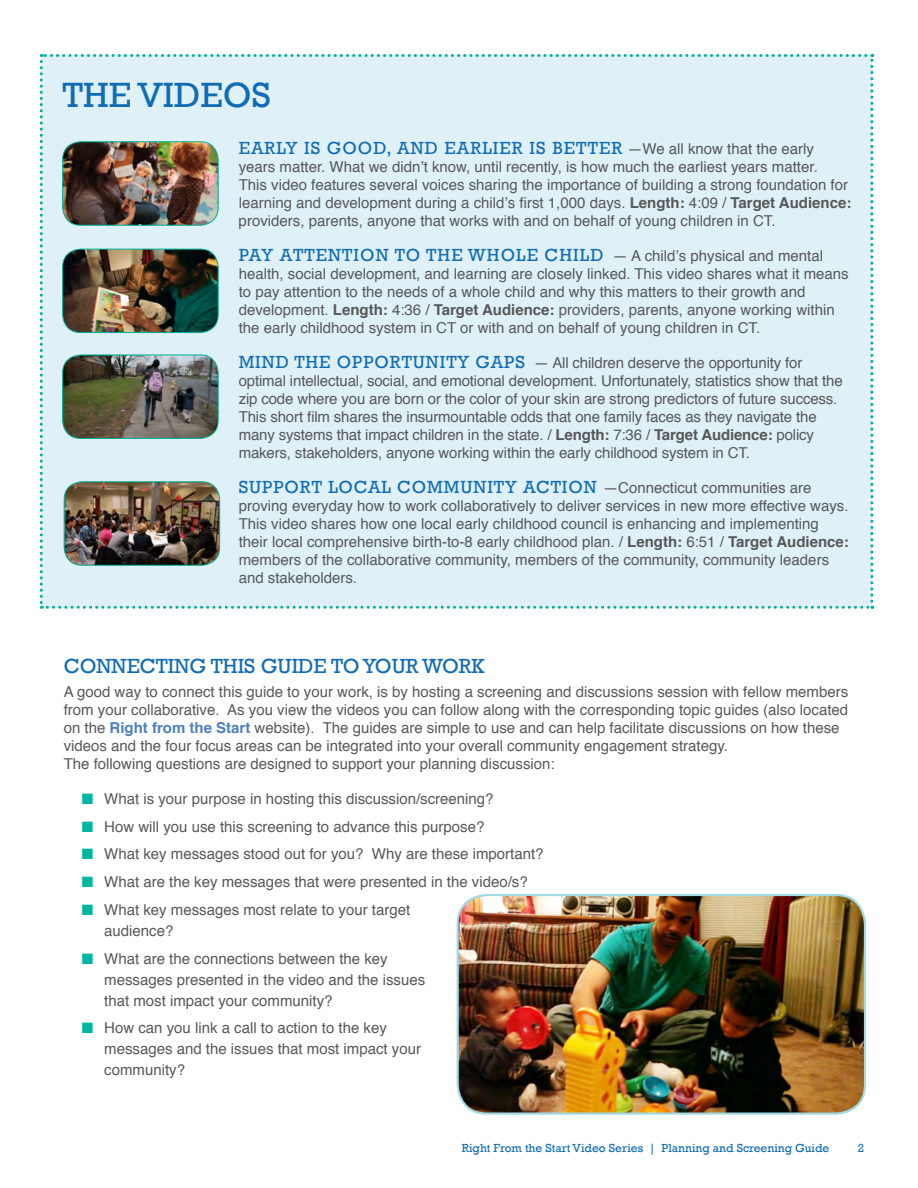
<style>
.page{position:relative;width:918px;height:1188px;background:#fff}
.page>*{position:absolute;margin:0;border:0;box-sizing:border-box;transform-origin:0 0}
.t1{font:36px "Rockwell";color:#116cb6}
.t2{font:21px "Rockwell";color:#116cb6}
.t3{font:18px "Rockwell";letter-spacing:.06em;color:#116cb6}
.t4{font:15px/18px "Helvetica";color:#57585a}
.t5{font:12px "Rockwell";color:#116cb6}
.s1{font-family:"Helvetica";font-size:15px;color:#57585a}
.s2{font-weight:700}
.s3{font-family:"Rockwell";font-size:18px;color:#116cb6}
.s4{font-weight:700;color:#4e7fc1}
.s5{color:#00b69f}
</style>
<div class="page">
<div style="left:40px;top:54px;width:833px;height:555px;background:#dff1f6"></div>
<img style="left:63px;top:142px;width:155px;height:83px">
<div style="left:62px;top:141px;width:157px;height:85px;border:1px solid #00b097;border-radius:18px"></div>
<img style="left:63px;top:249px;width:155px;height:84px">
<div style="left:62px;top:249px;width:157px;height:84px;border:1px solid #00b097;border-radius:18px"></div>
<img style="left:63px;top:355px;width:155px;height:83px">
<div style="left:62px;top:355px;width:157px;height:84px;border:1px solid #00b097;border-radius:18px"></div>
<img style="left:64px;top:482px;width:156px;height:83px">
<div style="left:64px;top:481px;width:156px;height:85px;border:1px solid #00b097;border-radius:18px"></div>
<img style="left:458px;top:895px;width:407px;height:219px">
<div style="left:457px;top:894px;width:409px;height:221px;border:2px solid #a0d8e5;border-radius:29px"></div>
<p class="t1" style="left:63px;top:74px;width:210px">THE VIDEOS</p>
<p class="t3" style="left:239px;top:137px;width:577px">EARLY IS GOOD, AND EARLIER IS BETTER <span class="s1">—We all know that the early</span></p>
<p class="t4" style="left:239px;top:158px;width:614px">years matter. What we didn’t know, until recently, is how much the earliest years matter.<br>This video features several voices sharing the importance of building a strong foundation for learning and development during a child’s first 1,000 days. <span class="s2">Length:</span> 4:09 / <span class="s2">Target Audience: </span>providers, parents, anyone that works with and on behalf of young children in CT.</p>
<p class="t3" style="left:239px;top:245px;width:586px">PAY ATTENTION TO THE WHOLE CHILD <span class="s1">— A child’s physical and mental</span></p>
<p class="t4" style="left:239px;top:265px;width:612px">health, social development, and learning are closely linked. This video shares what it means to pay attention to the needs of a whole child and why this matters to their growth and development. <span class="s2">Length:</span> 4:36 / <span class="s2">Target Audience:</span> providers, parents, anyone working within the early childhood system in CT or with and on behalf of young children in CT.</p>
<p class="t4" style="left:239px;top:354px;width:606px"><span class="s3">MIND THE OPPORTUNITY GAPS</span> — All children deserve the opportunity for optimal intellectual, social, and emotional development. Unfortunately, statistics show that the zip code where you are born or the color of your skin are strong predictors of future success.<br>This short film shares the insurmountable odds that one family faces as they navigate the many systems that impact children in the state. / <span class="s2">Length:</span> 7:36 / <span class="s2">Target Audience:</span> policy makers, stakeholders, anyone working within the early childhood system in CT.</p>
<p class="t3" style="left:239px;top:477px;width:574px">SUPPORT LOCAL COMMUNITY ACTION <span class="s1">—Connecticut communities are</span></p>
<p class="t4" style="left:239px;top:497px;width:612px">proving everyday how to work collaboratively to deliver services in new more effective ways.<br>This video shares how one local early childhood council is enhancing and implementing their local comprehensive birth-to-8 early childhood plan. / <span class="s2">Length:</span> 6:51 / <span class="s2">Target Audience: </span>members of the collaborative community, members of the community, community leaders and stakeholders.</p>
<p class="t2" style="left:64px;top:653px;width:422px">CONNECTING THIS GUIDE TO YOUR WORK</p>
<p class="t4" style="left:64px;top:684px;width:786px">A good way to connect this guide to your work, is by hosting a screening and discussions session with fellow members from your collaborative. As you view the videos you can follow along with the corresponding topic guides (also located on the <span class="s4">Right from the Start</span> website). The guides are simple to use and can help facilitate discussions on how these videos and the four focus areas can be integrated into your overall community engagement strategy.</p>
<p class="t4" style="left:64px;top:756px;width:493px">The following questions are designed to support your planning discussion:</p>
<p class="t4" style="left:82px;top:790px;width:413px"><span class="s5">■</span> What is your purpose in hosting this discussion/screening?</p>
<p class="t4" style="left:82px;top:818px;width:404px"><span class="s5">■</span> How will you use this screening to advance this purpose?</p>
<p class="t4" style="left:82px;top:846px;width:463px"><span class="s5">■</span> What key messages stood out for you? Why are these important?</p>
<p class="t4" style="left:82px;top:873px;width:448px"><span class="s5">■</span> What are the key messages that were presented in the video/s?</p>
<p class="t4" style="left:104px;top:900px;width:307px;line-height:21px;text-indent:-23px"><span class="s5">■</span> What key messages most relate to your target audience?</p>
<p class="t4" style="left:104px;top:948px;width:322px;line-height:21px;text-indent:-23px"><span class="s5">■</span> What are the connections between the key messages presented in the video and the issues that most impact your community?</p>
<p class="t4" style="left:104px;top:1018px;width:318px;line-height:21px;text-indent:-23px"><span class="s5">■</span> How can you link a call to action to the key messages and the issues that most impact your community?</p>
<p class="t5" style="left:462px;top:1142px;width:369px">Right From the Start Video Series | Planning and Screening Guide</p>
<p class="t5" style="left:858px;top:1142px;width:8px">2</p>
</div>
